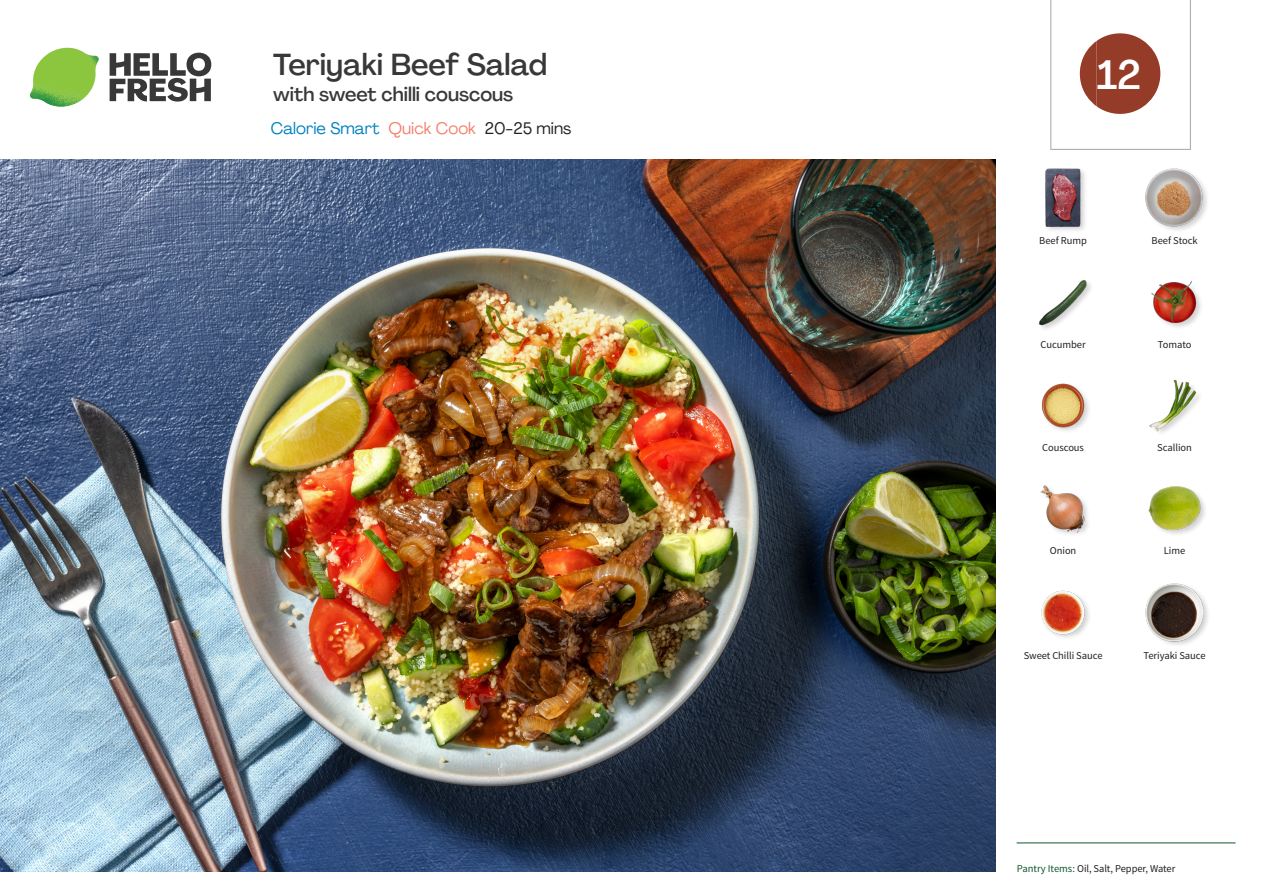
<style>
.page{position:relative;width:1263px;height:893px;background:#fff}
.page>*{position:absolute;margin:0;border:0;box-sizing:border-box;transform-origin:0 0}
._24_Recipe_Nr_Bag{font:500 40.5px "Agrandir";color:#fff}
._15_Titel_UK{font:500 30px "Agrandir";color:#383839}
._15_Titel_UK-2{font:500 19.5px "Agrandir";color:#383839}
._02_Box_Type{font:16.5px "Agrandir";color:#0082bf}
._18_FRONT_ingredient{font:10.5px "Source Sans Pro";letter-spacing:-.005em;color:#231f20}
.t1{font:10.5px "Source Sans Variable";letter-spacing:-.005em;color:#231f20}
.s1{color:#f4806e}
.s2{color:#231f20}
.s3{font-family:"Source Sans Pro";color:#0e572c}
</style>
<div class="page">
<svg style="left:110px;top:53px;width:101px;height:49px"></svg>
<img style="left:30px;top:48px;width:69px;height:59px">
<img style="left:0;top:159px;width:995px;height:713px">
<hr style="left:1016px;top:843px;width:219px;height:1px;background:#0e572c">
<div style="left:1044px;top:168px;width:44px;height:66px;background:#231f20;opacity:.2"></div>
<img style="left:1044px;top:169px;width:44px;height:57px">
<div style="left:1145px;top:168px;width:64px;height:65px;background:#231f20;opacity:.2"></div>
<img style="left:1146px;top:169px;width:57px;height:57px">
<img style="left:1151px;top:281px;width:50px;height:46px">
<img style="left:1038px;top:280px;width:53px;height:49px">
<img style="left:1149px;top:380px;width:51px;height:53px">
<img style="left:1041px;top:383px;width:48px;height:48px">
<div style="left:1148px;top:485px;width:59px;height:52px;background:#231f20;opacity:.2"></div>
<img style="left:1148px;top:485px;width:55px;height:52px">
<img style="left:1040px;top:485px;width:48px;height:49px">
<div style="left:1145px;top:583px;width:65px;height:65px;background:#231f20;opacity:.2"></div>
<img style="left:1146px;top:584px;width:57px;height:57px">
<img style="left:1041px;top:590px;width:48px;height:48px">
<svg style="left:1050px;top:0;width:141px;height:150px"></svg>
<p class="_15_Titel_UK" style="left:273px;top:46px;width:275px">Teriyaki Beef Salad</p>
<p class="_15_Titel_UK-2" style="left:273px;top:82px;width:241px">with sweet chilli couscous</p>
<p class="_02_Box_Type" style="left:271px;top:118px;width:302px">Calorie Smart <span class="s1">Quick Cook</span> <span class="s2">20-25 mins</span></p>
<p class="_24_Recipe_Nr_Bag" style="left:1097px;top:50px;width:46px">12</p>
<p class="_18_FRONT_ingredient" style="left:1039px;top:234px;width:49px">Beef Rump</p>
<p class="_18_FRONT_ingredient" style="left:1151px;top:234px;width:47px">Beef Stock</p>
<p class="_18_FRONT_ingredient" style="left:1040px;top:338px;width:47px">Cucumber</p>
<p class="_18_FRONT_ingredient" style="left:1158px;top:338px;width:35px">Tomato</p>
<p class="_18_FRONT_ingredient" style="left:1042px;top:441px;width:43px">Couscous</p>
<p class="_18_FRONT_ingredient" style="left:1157px;top:441px;width:36px">Scallion</p>
<p class="_18_FRONT_ingredient" style="left:1050px;top:544px;width:28px">Onion</p>
<p class="_18_FRONT_ingredient" style="left:1164px;top:544px;width:23px">Lime</p>
<p class="_18_FRONT_ingredient" style="left:1024px;top:649px;width:80px">Sweet Chilli Sauce</p>
<p class="_18_FRONT_ingredient" style="left:1143px;top:649px;width:64px">Teriyaki Sauce</p>
<p class="t1" style="left:1017px;top:862px;width:160px"><span class="s3">Pantry Items:</span> Oil, Salt, Pepper, Water</p>
</div>
